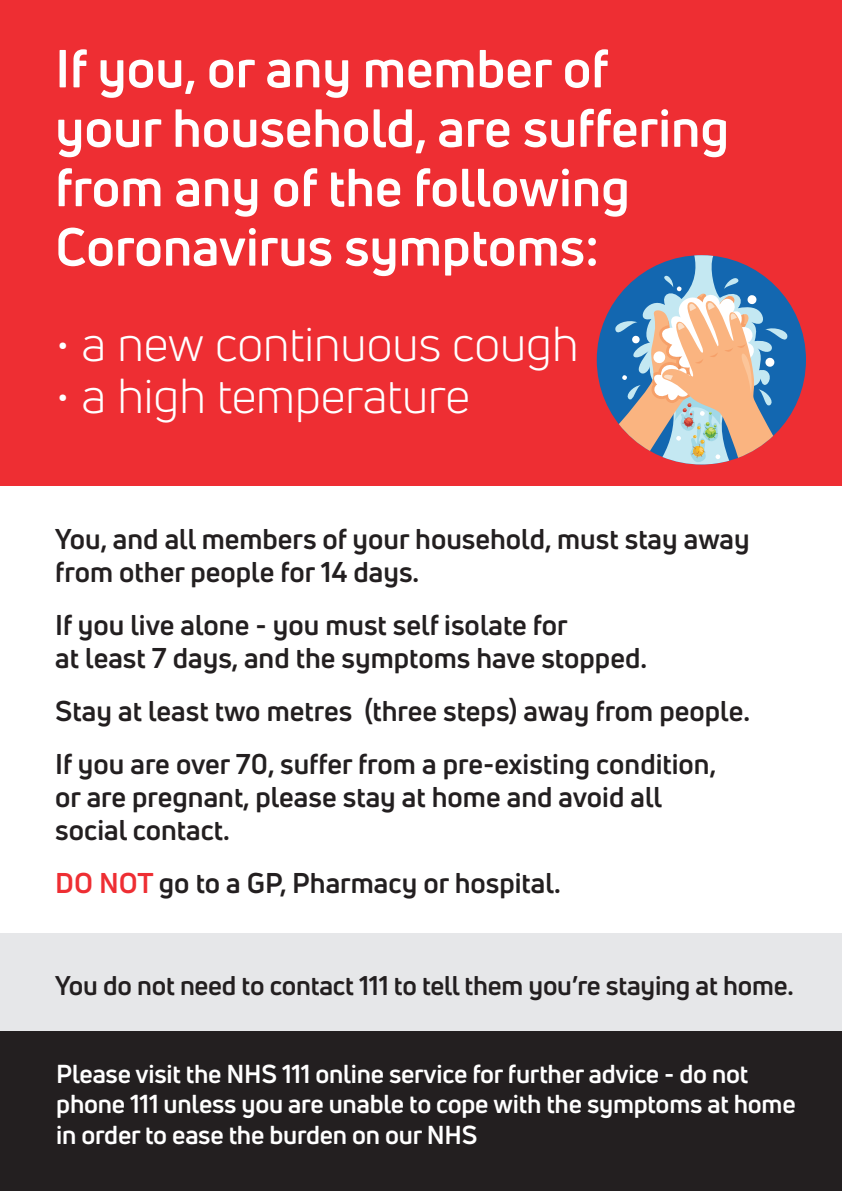
<style>
.page{position:relative;width:842px;height:1191px;background:#fff}
.page>*{position:absolute;margin:0;border:0;box-sizing:border-box;transform-origin:0 0}
.t1{font:700 52.3px/59.4px "Uni Neue";color:#fff}
.t2{font:48px "Uni Neue";color:#fff}
.t3{font:700 28px/33px "Uni Neue";color:#231f20}
.t4{font:700 26.5px "Uni Neue";letter-spacing:-.01em;color:#231f20}
.t5{font:700 25.5px/30.5px "Uni Neue";letter-spacing:-.01em;color:#fff}
.s1{color:#ee2e33}
</style>
<div class="page">
<div style="left:0;top:933px;width:842px;height:161px;background:#e6e7e9"></div>
<div style="left:0;top:0;width:842px;height:486px;background:#ee2e33"></div>
<div style="left:0;top:1031px;width:842px;height:160px;background:#231f20"></div>
<div style="left:597px;top:255px;width:209px;height:209px;background:#1367b0;border-radius:50%"></div>
<svg style="left:613px;top:255px;width:177px;height:209px"></svg>
<h1 class="t1" style="left:55px;top:38px;width:675px">If you, or any member of<br>your household, are suffering from any of the following<br>Coronavirus symptoms:</h1>
<h2 class="t2" style="left:55px;top:315px;width:525px">• a new continuous cough</h2>
<h2 class="t2" style="left:55px;top:367px;width:416px">• a high temperature</h2>
<p class="t3" style="left:55px;top:522px;width:696px">You, and all members of your household, must stay away from other people for 14 days.</p>
<p class="t3" style="left:55px;top:608px;width:593px">If you live alone - you must self isolate for<br>at least 7 days, and the symptoms have stopped.</p>
<p class="t3" style="left:55px;top:684px;width:696px;line-height:53px">Stay at least two metres (three steps) away from people.<br>If you are over 70, suffer from a pre-existing condition,</p>
<p class="t3" style="left:55px;top:780px;width:608px">or are pregnant, please stay at home and avoid all social contact.</p>
<p class="t3" style="left:55px;top:866px;width:507px"><span class="s1">DO NOT</span> go to a GP, Pharmacy or hospital.</p>
<p class="t4" style="left:55px;top:969px;width:740px">You do not need to contact 111 to tell them you’re staying at home.</p>
<p class="t5" style="left:56px;top:1058px;width:741px">Please visit the NHS 111 online service for further advice - do not phone 111 unless you are unable to cope with the symptoms at home in order to ease the burden on our NHS</p>
</div>
